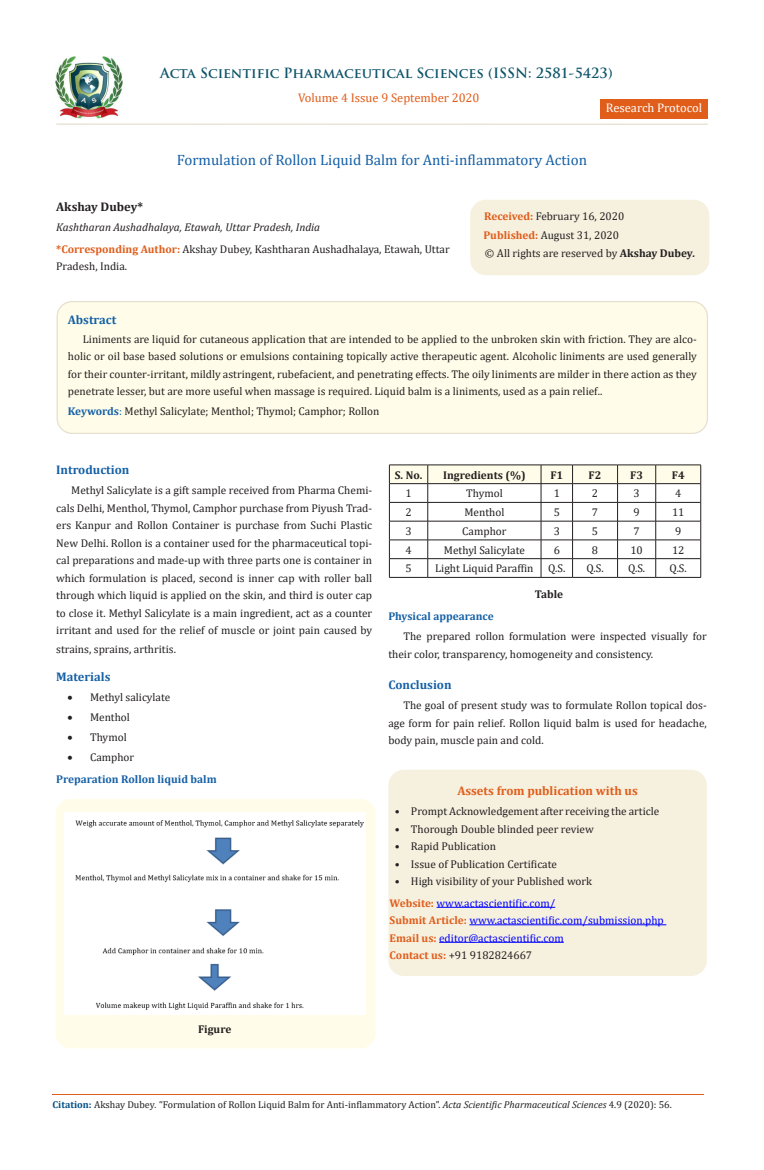
<style>
.page{position:relative;width:764px;height:1170px;background:#fff}
.page>*{position:absolute;margin:0;border:0;box-sizing:border-box;transform-origin:0 0}
.t1{font:15px "Cambria";color:#1560a6}
.t2{font:700 13.75px "Trajan Pro";color:#0e546a}
.t3{font:700 12.5px "Cambria";color:#1560a6}
.t4{font:700 12.5px "Cambria";color:#e05d1a}
.t5{font:12.5px "Cambria";color:#e05d1a}
.t6{font:12.5px "Cambria";color:#fff}
.t7{font:700 12.5px "Cambria";color:#231f20}
.t8{font:11.25px/17.5px "Cambria";color:#231f20;text-align:justify}
.t9{font:11.25px "Cambria";color:#00f}
.t10{font:italic 11.25px "Cambria";color:#231f20}
.t11{font:700 11.25px "Cambria";color:#1560a6}
.t12{font:700 11.25px "Cambria";color:#231f20}
.t13{font:10px "Cambria";color:#231f20}
.s1{font-weight:700;color:#e05d1a}
.s2{font-weight:700}
.s3{font-weight:700;font-style:italic}
.s4{font-weight:700;color:#1560a6}
.s5{color:#1560a6}
.s6{font-weight:700;color:#035089}
.s7{font-style:italic}
</style>
<div class="page">
<img style="left:56px;top:57px;width:66px;height:61px">
<div style="left:600px;top:99px;width:107px;height:20px;background:#e05d1a"></div>
<div style="left:471px;top:200px;width:237px;height:75px;background:#f6f0df;border-radius:15px"></div>
<div style="left:470px;top:200px;width:239px;height:75px;border:1px solid #f6f0df;border-radius:15px"></div>
<div style="left:57px;top:302px;width:650px;height:131px;background:#fffde9;border-radius:15px"></div>
<div style="left:57px;top:301px;width:651px;height:133px;border:1px solid #e5dfce;border-radius:15px"></div>
<svg style="left:389px;top:465px;width:312px;height:112px"></svg>
<hr style="left:389px;top:577px;width:39px;height:1px;background:#231f20">
<hr style="left:428px;top:577px;width:113px;height:1px;background:#231f20">
<hr style="left:541px;top:577px;width:31px;height:1px;background:#231f20">
<hr style="left:572px;top:577px;width:45px;height:1px;background:#231f20">
<hr style="left:617px;top:577px;width:39px;height:1px;background:#231f20">
<hr style="left:656px;top:577px;width:45px;height:1px;background:#231f20">
<div style="left:389px;top:770px;width:317px;height:205px;background:#f6f0df;border-radius:15px"></div>
<div style="left:388px;top:770px;width:319px;height:206px;border:1px solid #f6f0df;border-radius:15px"></div>
<hr style="left:436px;top:907px;width:119px;height:1px;background:#00f">
<hr style="left:469px;top:924px;width:197px;height:1px;background:#00f">
<hr style="left:439px;top:942px;width:125px;height:1px;background:#00f">
<hr style="left:52px;top:1094px;width:652px;height:1px;background:#e05d1a">
<hr style="left:56px;top:123px;width:651px;height:2px;background:#e5dfce">
<div style="left:56px;top:799px;width:320px;height:249px;background:#fffde9;border-radius:15px"></div>
<img style="left:65px;top:812px;width:300px;height:202px">
<p class="t2" style="left:160px;top:64px;width:454px">Acta Scientific Pharmaceutical Sciences (ISSN: 2581-5423)</p>
<p class="t5" style="left:298px;top:91px;width:183px">Volume 4 Issue 9 September 2020</p>
<p class="t6" style="left:606px;top:100px;width:98px">Research Protocol</p>
<p class="t1" style="left:177px;top:151px;width:412px">Formulation of Rollon Liquid Balm for Anti-inflammatory Action</p>
<p class="t7" style="left:56px;top:198px;width:88px">Akshay Dubey*</p>
<p class="t10" style="left:56px;top:220px;width:265px">Kashtharan Aushadhalaya, Etawah, Uttar Pradesh, India</p>
<p class="t8" style="left:56px;top:240px;width:395px"><span class="s1">*Corresponding Author:</span> Akshay Dubey, Kashtharan Aushadhalaya, Etawah, Uttar<br>Pradesh, India.</p>
<p class="t8" style="left:484px;top:207px;width:142px"><span class="s1">Received:</span> February 16, 2020</p>
<p class="t8" style="left:483px;top:226px;width:137px"><span class="s1">Published:</span> August 31, 2020</p>
<p class="t8" style="left:485px;top:244px;width:212px">© All rights are reserved by <span class="s2">Akshay Dubey</span><span class="s3">.</span></p>
<p class="t3" style="left:68px;top:311px;width:50px">Abstract</p>
<p class="t8" style="left:68px;top:330px;width:630px;text-indent:15px">Liniments are liquid for cutaneous application that are intended to be applied to the unbroken skin with friction. They are alco&shy;holic or oil base based solutions or emulsions containing topically active therapeutic agent. Alcoholic liniments are used generally for their counter-irritant, mildly astringent, rubefacient, and penetrating effects. The oily liniments are milder in there action as they penetrate lesser, but are more useful when massage is required. Liquid balm is a liniments, used as a pain relief..</p>
<p class="t8" style="left:68px;top:402px;width:313px"><span class="s4">Keywords</span><span class="s5">:</span> Methyl Salicylate; Menthol; Thymol; Camphor; Rollon</p>
<p class="t3" style="left:56px;top:461px;width:75px">Introduction</p>
<p class="t8" style="left:56px;top:482px;width:317px;text-indent:15px">Methyl Salicylate is a gift sample received from Pharma Chemi&shy;cals Delhi, Menthol, Thymol, Camphor purchase from Piyush Trad&shy;ers Kanpur and Rollon Container is purchase from Suchi Plastic New Delhi. Rollon is a container used for the pharmaceutical topi&shy;cal preparations and made-up with three parts one is container in which formulation is placed, second is inner cap with roller ball through which liquid is applied on the skin, and third is outer cap to close it. Methyl Salicylate is a main ingredient, act as a counter irritant and used for the relief of muscle or joint pain caused by</p>
<p class="t8" style="left:56px;top:641px;width:121px">strains, sprains, arthritis.</p>
<p class="t3" style="left:56px;top:668px;width:56px">Materials</p>
<p class="t8" style="left:67px;top:688px;width:104px">• Methyl salicylate</p>
<p class="t8" style="left:67px;top:708px;width:64px">• Menthol</p>
<p class="t8" style="left:67px;top:728px;width:61px">• Thymol</p>
<p class="t8" style="left:67px;top:748px;width:68px">• Camphor</p>
<p class="t11" style="left:56px;top:771px;width:162px">Preparation Rollon liquid balm</p>
<p class="t12" style="left:395px;top:467px;width:29px">S. No.</p>
<p class="t12" style="left:443px;top:467px;width:84px">Ingredients (%)</p>
<p class="t12" style="left:550px;top:467px;width:14px">F1</p>
<p class="t12" style="left:588px;top:467px;width:14px">F2</p>
<p class="t12" style="left:630px;top:467px;width:14px">F3</p>
<p class="t12" style="left:672px;top:467px;width:14px">F4</p>
<p class="t8" style="left:405px;top:485px;width:8px">1</p>
<p class="t8" style="left:466px;top:485px;width:38px">Thymol</p>
<p class="t8" style="left:554px;top:485px;width:8px">1</p>
<p class="t8" style="left:592px;top:485px;width:8px">2</p>
<p class="t8" style="left:633px;top:485px;width:8px">3</p>
<p class="t8" style="left:675px;top:485px;width:8px">4</p>
<p class="t8" style="left:405px;top:504px;width:8px">2</p>
<p class="t8" style="left:464px;top:504px;width:41px">Menthol</p>
<p class="t8" style="left:554px;top:504px;width:8px">5</p>
<p class="t8" style="left:592px;top:504px;width:8px">7</p>
<p class="t8" style="left:633px;top:504px;width:8px">9</p>
<p class="t8" style="left:672px;top:504px;width:14px">11</p>
<p class="t8" style="left:405px;top:522px;width:8px">3</p>
<p class="t8" style="left:462px;top:522px;width:46px">Camphor</p>
<p class="t8" style="left:554px;top:522px;width:8px">3</p>
<p class="t8" style="left:592px;top:522px;width:8px">5</p>
<p class="t8" style="left:633px;top:522px;width:8px">7</p>
<p class="t8" style="left:675px;top:522px;width:8px">9</p>
<p class="t8" style="left:405px;top:541px;width:8px">4</p>
<p class="t8" style="left:444px;top:541px;width:83px">Methyl Salicylate</p>
<p class="t8" style="left:554px;top:541px;width:8px">6</p>
<p class="t8" style="left:592px;top:541px;width:8px">8</p>
<p class="t8" style="left:630px;top:541px;width:14px">10</p>
<p class="t8" style="left:672px;top:541px;width:14px">12</p>
<p class="t8" style="left:405px;top:560px;width:8px">5</p>
<p class="t8" style="left:435px;top:560px;width:100px">Light Liquid Paraffin</p>
<p class="t8" style="left:548px;top:560px;width:19px">Q.S.</p>
<p class="t8" style="left:586px;top:560px;width:19px">Q.S.</p>
<p class="t8" style="left:628px;top:560px;width:19px">Q.S.</p>
<p class="t8" style="left:669px;top:560px;width:19px">Q.S.</p>
<p class="t11" style="left:388px;top:608px;width:107px">Physical appearance</p>
<p class="t8" style="left:388px;top:628px;width:320px;text-indent:15px">The prepared rollon formulation were inspected visually for their color, transparency, homogeneity and consistency.</p>
<p class="t3" style="left:388px;top:676px;width:65px">Conclusion</p>
<p class="t8" style="left:388px;top:696px;width:320px;text-indent:15px">The goal of present study was to formulate Rollon topical dos&shy;age form for pain relief. Rollon liquid balm is used for headache, body pain, muscle pain and cold.</p>
<p class="t12" style="left:535px;top:586px;width:30px">Table</p>
<p class="t4" style="left:457px;top:782px;width:182px">Assets from publication with us</p>
<p class="t8" style="left:395px;top:803px;width:266px">• Prompt Acknowledgement after receiving the article</p>
<p class="t8" style="left:395px;top:820px;width:201px">• Thorough Double blinded peer review</p>
<p class="t8" style="left:395px;top:838px;width:103px">• Rapid Publication</p>
<p class="t8" style="left:395px;top:855px;width:164px">• Issue of Publication Certificate</p>
<p class="t8" style="left:395px;top:873px;width:199px">• High visibility of your Published work</p>
<p class="t9" style="left:389px;top:896px;width:167px"><span class="s1">Website:</span> www.actascientific.com/</p>
<p class="t9" style="left:389px;top:914px;width:276px"><span class="s1">Submit Article:</span> www.actascientific.com/submission.php</p>
<p class="t9" style="left:389px;top:931px;width:176px"><span class="s1">Email us:</span> editor@actascientific.com</p>
<p class="t8" style="left:389px;top:946px;width:144px"><span class="s1">Contact us:</span> +91 9182824667</p>
<p class="t12" style="left:198px;top:1021px;width:35px">Figure</p>
<p class="t13" style="left:53px;top:1099px;width:621px"><span class="s6">Citation:</span> Akshay Dubey<span class="s7">.</span> “Formulation of Rollon Liquid Balm for Anti-inflammatory Action”. <span class="s7">Acta Scientific Pharmaceutical Sciences</span> 4.9 (2020): 56.</p>
</div>
